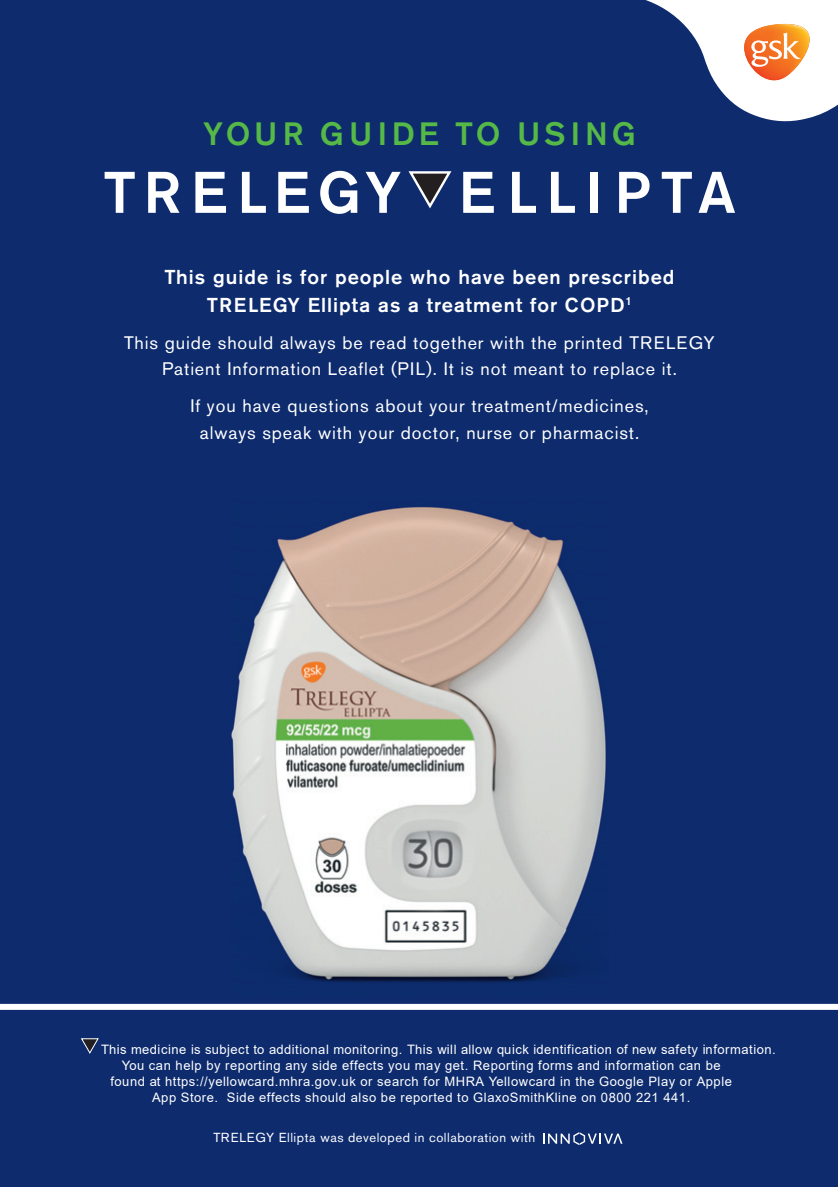
<style>
.page{position:relative;width:838px;height:1187px;background:#fff}
.page>*{position:absolute;margin:0;border:0;box-sizing:border-box;transform-origin:0 0}
.t1{font:500 58px "Akzidenz Grotesk Pro";letter-spacing:.15em;color:#fff}
.t2{font:500 32px "Akzidenz Grotesk Pro";letter-spacing:.14em;color:#56b947}
.t3{font:500 20px/28px "Akzidenz Grotesk Pro";letter-spacing:.05em;color:#fff;text-align:center}
.t4{font:18px/26px "Akzidenz Grotesk Pro";letter-spacing:.05em;color:#fff;text-align:center}
.t5{font:13px "Arial";letter-spacing:.04em;color:#fff}
.t6{font:13px "Akzidenz Grotesk Pro";letter-spacing:.04em;color:#fff}
</style>
<div class="page">
<div style="left:0;top:0;width:838px;height:1186px;background:#0d2b6d"></div>
<svg style="left:408px;top:171px;width:44px;height:38px"></svg>
<svg style="left:81px;top:1038px;width:18px;height:15px"></svg>
<svg style="left:646px;top:0;width:192px;height:122px"></svg>
<svg style="left:543px;top:1132px;width:79px;height:12px"></svg>
<div style="left:0;top:1003px;width:838px;height:6px;background:#fff"></div>
<img style="left:231px;top:507px;width:375px;height:475px">
<h2 class="t2" style="left:203px;top:122px;width:434px">YOUR GUIDE TO USING</h2>
<h1 class="t1" style="left:103px;top:171px;width:634px">TRELEGY ELLIPTA</h1>
<h3 class="t3" style="left:164px;top:264px;width:512px">This guide is for people who have been prescribed<br>TRELEGY Ellipta as a treatment for COPD<sup>1</sup></h3>
<h3 class="t4" style="left:124px;top:331px;width:592px">This guide should always be read together with the printed TRELEGY<br>Patient Information Leaflet (PIL). It is not meant to replace it.</h3>
<h3 class="t4" style="left:190px;top:395px;width:460px">If you have questions about your treatment/medicines, always speak with your doctor, nurse or pharmacist.</h3>
<p class="t5" style="left:101px;top:1039px;width:676px">This medicine is subject to additional monitoring. This will allow quick identification of new safety information.</p>
<p class="t5" style="left:122px;top:1055px;width:600px">You can help by reporting any side effects you may get. Reporting forms and information can be</p>
<p class="t5" style="left:110px;top:1071px;width:623px">found at https://yellowcard.mhra.gov.uk or search for MHRA Yellowcard in the Google Play or Apple</p>
<p class="t5" style="left:152px;top:1087px;width:540px">App Store. Side effects should also be reported to GlaxoSmithKline on 0800 221 441.</p>
<p class="t6" style="left:213px;top:1132px;width:323px">TRELEGY Ellipta was developed in collaboration with</p>
</div>
